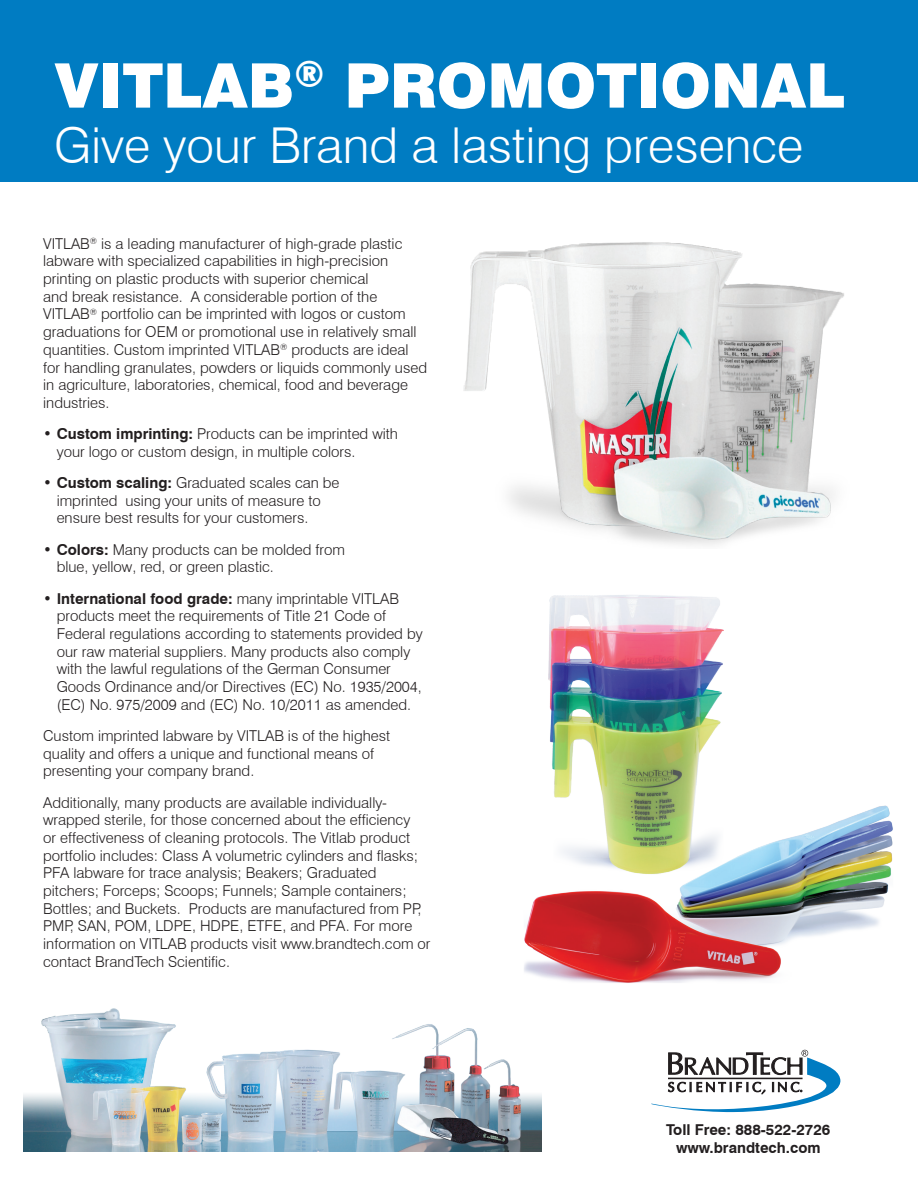
<style>
.page{position:relative;width:918px;height:1188px;background:#fff}
.page>*{position:absolute;margin:0;border:0;box-sizing:border-box;transform-origin:0 0}
.t1{font:900 61.5px "Swiss 721 BT";color:#fff}
.t2{font:300 49.5px "Swiss 721 BT";color:#fff}
.t3{font:300 15px/17.7px "Swiss 721 BT";color:#231f20}
.t4{font:700 15px/17.7px "Swiss 721 BT";color:#231f20;text-align:center}
.s1{font-weight:700}
</style>
<div class="page">
<img style="left:463px;top:242px;width:381px;height:303px">
<img style="left:549px;top:595px;width:175px;height:200px">
<img style="left:524px;top:795px;width:369px;height:188px">
<div style="left:0;top:0;width:918px;height:182px;background:#007cc2"></div>
<svg style="left:651px;top:1050px;width:190px;height:62px"></svg>
<img style="left:24px;top:1008px;width:517px;height:143px">
<h1 class="t1" style="left:54px;top:48px;width:750px">VITLAB<sup>®</sup> PROMOTIONAL</h1>
<h2 class="t2" style="left:54px;top:115px;width:751px">Give your Brand a lasting presence</h2>
<p class="t3" style="left:43px;top:234px;width:385px">VITLAB<sup>®</sup> is a leading manufacturer of high-grade plastic labware with specialized capabilities in high-precision printing on plastic products with superior chemical<br>and break resistance. A considerable portion of the VITLAB<sup>®</sup> portfolio can be imprinted with logos or custom graduations for OEM or promotional use in relatively small quantities. Custom imprinted VITLAB<sup>®</sup> products are ideal for handling granulates, powders or liquids commonly used in agriculture, laboratories, chemical, food and beverage industries.</p>
<p class="t3" style="left:57px;top:425px;width:343px;text-indent:-14px"><span class="s1">• Custom imprinting:</span> Products can be imprinted with your logo or custom design, in multiple colors.</p>
<p class="t3" style="left:57px;top:474px;width:284px;text-indent:-14px"><span class="s1">• Custom scaling:</span> Graduated scales can be imprinted using your units of measure to ensure best results for your customers.</p>
<p class="t3" style="left:57px;top:540px;width:290px;text-indent:-14px"><span class="s1">• Colors:</span> Many products can be molded from blue, yellow, red, or green plastic.</p>
<p class="t3" style="left:57px;top:589px;width:367px;text-indent:-14px"><span class="s1">• International food grade:</span> many imprintable VITLAB products meet the requirements of Title 21 Code of Federal regulations according to statements provided by our raw material suppliers. Many products also comply with the lawful regulations of the German Consumer Goods Ordinance and/or Directives (EC) No. 1935/2004, (EC) No. 975/2009 and (EC) No. 10/2011 as amended.</p>
<p class="t3" style="left:43px;top:727px;width:349px">Custom imprinted labware by VITLAB is of the highest quality and offers a unique and functional means of presenting your company brand.</p>
<p class="t3" style="left:43px;top:793px;width:389px">Additionally, many products are available individually&shy;wrapped sterile, for those concerned about the efficiency<br>or effectiveness of cleaning protocols. The Vitlab product portfolio includes: Class A volumetric cylinders and flasks; PFA labware for trace analysis; Beakers; Graduated pitchers; Forceps; Scoops; Funnels; Sample containers; Bottles; and Buckets. Products are manufactured from PP, PMP, SAN, POM, LDPE, HDPE, ETFE, and PFA. For more information on VITLAB products visit www.brandtech.com or contact BrandTech Scientific.</p>
<p class="t4" style="left:666px;top:1121px;width:166px">Toll Free: 888-522-2726 www.brandtech.com</p>
</div>
